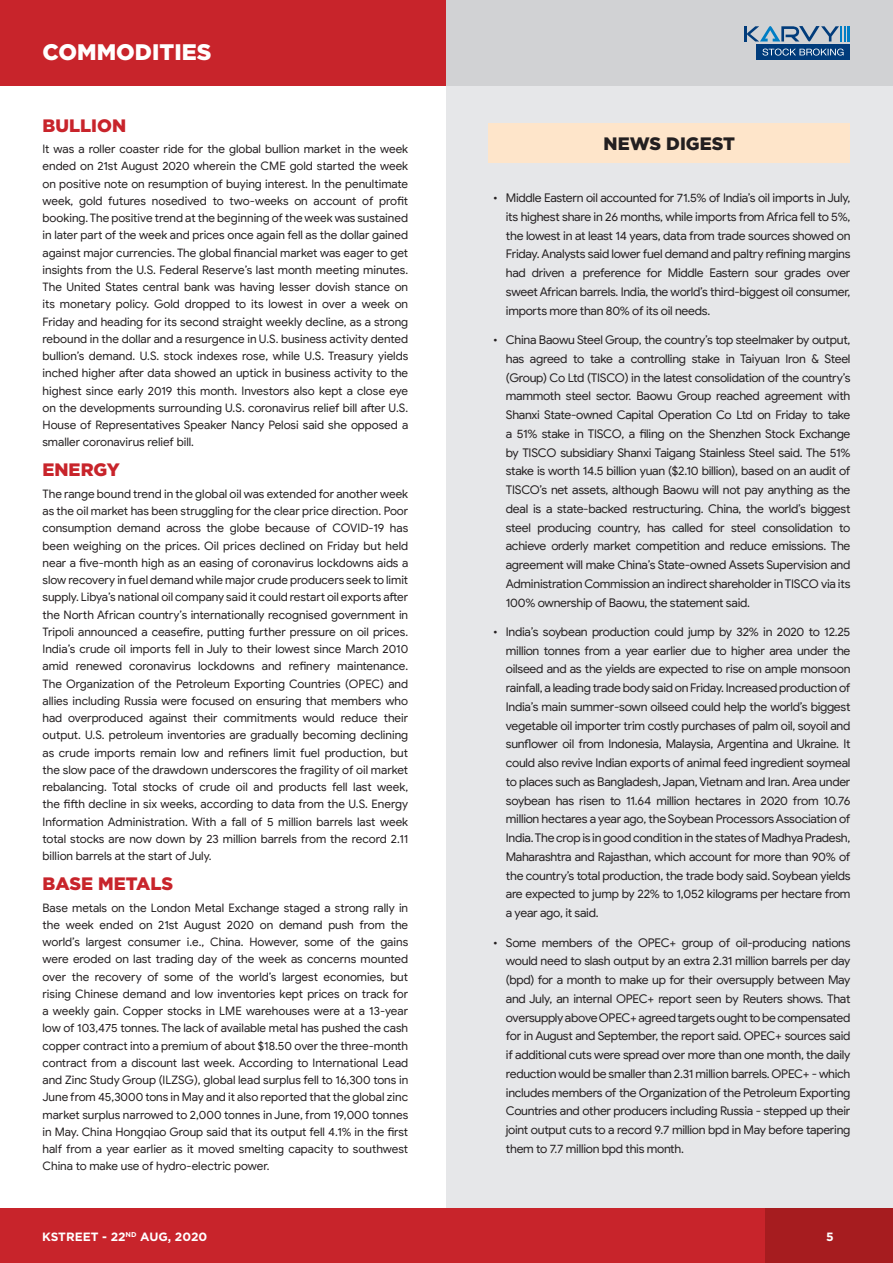
<style>
.page{position:relative;width:893px;height:1263px;background:#fff}
.page>*{position:absolute;margin:0;border:0;box-sizing:border-box;transform-origin:0 0}
.t1{font:900 22.5px "Gotham";color:#fff}
.h3-2_Commotities{font:900 18px "Gotham";color:#c8242b}
.t2{font:900 18px "Gotham";color:#231f20}
.t3{font:12px/18.8px "Google Sans";letter-spacing:-.02em;color:#231f20;text-align:justify}
.t4{font:700 12px "Gotham";color:#fff}
.Paragraph{font:11.7px/17.2px "Google Sans";letter-spacing:-.005em;color:#231f20;text-align:justify}
</style>
<div class="page">
<div style="left:0;top:0;width:446px;height:85px;background:#c8242b"></div>
<div style="left:446px;top:0;width:447px;height:1263px;background:#e6e7e9"></div>
<div style="left:446px;top:0;width:447px;height:85px;background:#d1d2d4"></div>
<div style="left:489px;top:123px;width:361px;height:39px;background:#fee5ca"></div>
<div style="left:0;top:1209px;width:770px;height:54px;background:#c8242b"></div>
<div style="left:765px;top:1209px;width:128px;height:54px;background:#a61c1f"></div>
<div style="left:756px;top:44px;width:94px;height:16px;background:#013c7b"></div>
<svg style="left:762px;top:49px;width:82px;height:7px"></svg>
<hr style="left:847px;top:26px;width:3px;height:15px;background:#007ec5">
<svg style="left:744px;top:26px;width:102px;height:16px"></svg>
<h2 class="t1" style="left:43px;top:36px;width:170px">COMMODITIES</h2>
<p class="h3-2_Commotities" style="left:43px;top:113px;width:85px">BULLION</p>
<p class="Paragraph" style="left:43px;top:140px;width:367px">It was a roller coaster ride for the global bullion market in the week ended on 21st August 2020 wherein the CME gold started the week on positive note on resumption of buying interest. In the penultimate week, gold futures nosedived to two-weeks on account of profit booking. The positive trend at the beginning of the week was sustained in later part of the week and prices once again fell as the dollar gained against major currencies. The global financial market was eager to get insights from the U.S. Federal Reserve’s last month meeting minutes.<br>The United States central bank was having lesser dovish stance on its monetary policy. Gold dropped to its lowest in over a week on Friday and heading for its second straight weekly decline, as a strong rebound in the dollar and a resurgence in U.S. business activity dented bullion’s demand. U.S. stock indexes rose, while U.S. Treasury yields inched higher after data showed an uptick in business activity to the highest since early 2019 this month. Investors also kept a close eye on the developments surrounding U.S. coronavirus relief bill after U.S.<br>House of Representatives Speaker Nancy Pelosi said she opposed a smaller coronavirus relief bill.</p>
<p class="h3-2_Commotities" style="left:43px;top:457px;width:79px">ENERGY</p>
<p class="Paragraph" style="left:43px;top:485px;width:367px">The range bound trend in the global oil was extended for another week as the oil market has been struggling for the clear price direction. Poor consumption demand across the globe because of COVID-19 has been weighing on the prices. Oil prices declined on Friday but held near a five-month high as an easing of coronavirus lockdowns aids a slow recovery in fuel demand while major crude producers seek to limit supply. Libya’s national oil company said it could restart oil exports after the North African country’s internationally recognised government in Tripoli announced a ceasefire, putting further pressure on oil prices.<br>India’s crude oil imports fell in July to their lowest since March 2010 amid renewed coronavirus lockdowns and refinery maintenance.<br>The Organization of the Petroleum Exporting Countries (OPEC) and allies including Russia were focused on ensuring that members who had overproduced against their commitments would reduce their output. U.S. petroleum inventories are gradually becoming declining as crude imports remain low and refiners limit fuel production, but the slow pace of the drawdown underscores the fragility of oil market rebalancing. Total stocks of crude oil and products fell last week, the fifth decline in six weeks, according to data from the U.S. Energy Information Administration. With a fall of 5 million barrels last week total stocks are now down by 23 million barrels from the record 2.11 billion barrels at the start of July.</p>
<p class="h3-2_Commotities" style="left:43px;top:871px;width:132px">BASE METALS</p>
<p class="Paragraph" style="left:43px;top:899px;width:367px">Base metals on the London Metal Exchange staged a strong rally in the week ended on 21st August 2020 on demand push from the world’s largest consumer i.e., China. However, some of the gains were eroded on last trading day of the week as concerns mounted over the recovery of some of the world’s largest economies, but rising Chinese demand and low inventories kept prices on track for a weekly gain. Copper stocks in LME warehouses were at a 13-year low of 103,475 tonnes. The lack of available metal has pushed the cash copper contract into a premium of about $18.50 over the three-month contract from a discount last week. According to International Lead and Zinc Study Group (ILZSG), global lead surplus fell to 16,300 tons in June from 45,3000 tons in May and it also reported that the global zinc market surplus narrowed to 2,000 tonnes in June, from 19,000 tonnes in May. China Hongqiao Group said that its output fell 4.1% in the first half from a year earlier as it moved smelting capacity to southwest China to make use of hydro-electric power.</p>
<h3 class="t2" style="left:604px;top:131px;width:133px">NEWS DIGEST</h3>
<p class="t3" style="left:506px;top:188px;width:346px;text-indent:-13px">• Middle Eastern oil accounted for 71.5% of India’s oil imports in July, its highest share in 26 months, while imports from Africa fell to 5%, the lowest in at least 14 years, data from trade sources showed on Friday. Analysts said lower fuel demand and paltry refining margins had driven a preference for Middle Eastern sour grades over sweet African barrels. India, the world’s third-biggest oil consumer, imports more than 80% of its oil needs.</p>
<p class="t3" style="left:506px;top:330px;width:346px;text-indent:-13px">• China Baowu Steel Group, the country’s top steelmaker by output, has agreed to take a controlling stake in Taiyuan Iron &amp; Steel (Group) Co Ltd (TISCO) in the latest consolidation of the country’s mammoth steel sector. Baowu Group reached agreement with Shanxi State-owned Capital Operation Co Ltd on Friday to take a 51% stake in TISCO, a filing on the Shenzhen Stock Exchange by TISCO subsidiary Shanxi Taigang Stainless Steel said. The 51% stake is worth 14.5 billion yuan ($2.10 billion), based on an audit of TISCO’s net assets, although Baowu will not pay anything as the deal is a state-backed restructuring. China, the world’s biggest steel producing country, has called for steel consolidation to achieve orderly market competition and reduce emissions. The agreement will make China’s State-owned Assets Supervision and Administration Commission an indirect shareholder in TISCO via its 100% ownership of Baowu, the statement said.</p>
<p class="t3" style="left:506px;top:622px;width:346px;text-indent:-13px">• India’s soybean production could jump by 32% in 2020 to 12.25 million tonnes from a year earlier due to higher area under the oilseed and as the yields are expected to rise on ample monsoon rainfall, a leading trade body said on Friday. Increased production of India’s main summer-sown oilseed could help the world’s biggest vegetable oil importer trim costly purchases of palm oil, soyoil and sunflower oil from Indonesia, Malaysia, Argentina and Ukraine. It could also revive Indian exports of animal feed ingredient soymeal to places such as Bangladesh, Japan, Vietnam and Iran. Area under soybean has risen to 11.64 million hectares in 2020 from 10.76 million hectares a year ago, the Soybean Processors Association of India. The crop is in good condition in the states of Madhya Pradesh, Maharashtra and Rajasthan, which account for more than 90% of the country’s total production, the trade body said. Soybean yields are expected to jump by 22% to 1,052 kilograms per hectare from a year ago, it said.</p>
<p class="t3" style="left:506px;top:933px;width:346px;text-indent:-13px">• Some members of the OPEC+ group of oil-producing nations would need to slash output by an extra 2.31 million barrels per day (bpd) for a month to make up for their oversupply between May and July, an internal OPEC+ report seen by Reuters shows. That oversupply above OPEC+ agreed targets ought to be compensated for in August and September, the report said. OPEC+ sources said if additional cuts were spread over more than one month, the daily reduction would be smaller than 2.31 million barrels. OPEC+ - which includes members of the Organization of the Petroleum Exporting Countries and other producers including Russia - stepped up their joint output cuts to a record 9.7 million bpd in May before tapering them to 7.7 million bpd this month.</p>
<p class="t4" style="left:42px;top:1229px;width:167px">KSTREET - 22<sup>ND</sup> AUG, 2020</p>
<p class="t4" style="left:826px;top:1229px;width:9px">5</p>
</div>
